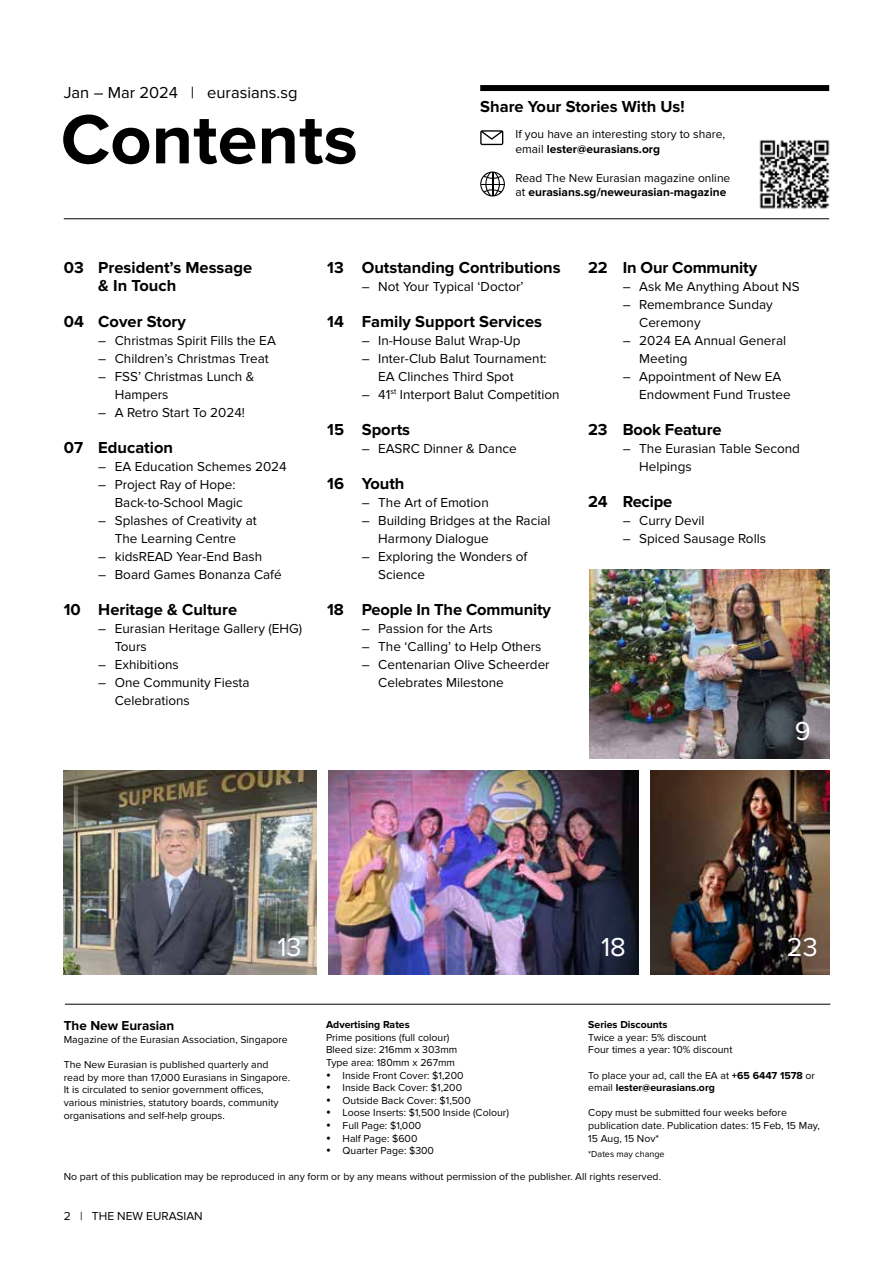
<style>
.page{position:relative;width:893px;height:1263px;background:#fff}
.page>*{position:absolute;margin:0;border:0;box-sizing:border-box;transform-origin:0 0}
.t1{font:700 72px "Proxima Nova";color:#000}
.t2{font:27px "Proxima Nova";color:#fff}
.t3{font:700 16.5px/18px "Proxima Nova";color:#000}
.t4{font:16.5px "Proxima Nova";color:#000}
.t5{font:13.5px/18px "Proxima Nova";color:#000}
.t6{font:700 13.5px "Proxima Nova";color:#000}
.t7{font:12px/14.4px "Proxima Nova";color:#000}
.t8{font:10.5px/12.6px "Proxima Nova";color:#000}
.t9{font:700 10.5px "Proxima Nova";color:#000}
.t10{font:9px "Proxima Nova";color:#000}
.s1{font-weight:700}
</style>
<div class="page">
<img style="left:328px;top:770px;width:310px;height:204px">
<img style="left:63px;top:770px;width:253px;height:204px">
<img style="left:651px;top:770px;width:179px;height:204px">
<img style="left:589px;top:569px;width:240px;height:189px">
<hr style="left:65px;top:1004px;width:765px;height:1px;background:#000">
<div style="left:480px;top:85px;width:349px;height:6px;background:#000"></div>
<svg style="left:480px;top:130px;width:23px;height:15px"></svg>
<svg style="left:480px;top:172px;width:25px;height:24px"></svg>
<hr style="left:64px;top:218px;width:765px;height:1px;background:#000">
<img style="left:759px;top:140px;width:71px;height:69px">
<p class="t4" style="left:64px;top:83px;width:235px">Jan – Mar 2024 | eurasians.sg</p>
<h1 class="t1" style="left:61px;top:98px;width:299px">Contents</h1>
<p class="t3" style="left:480px;top:97px;width:206px">Share Your Stories With Us!</p>
<p class="t7" style="left:515px;top:127px;width:211px">If you have an interesting story to share, email <span class="s1">lester@eurasians.org</span></p>
<p class="t7" style="left:515px;top:171px;width:216px">Read The New Eurasian magazine online at <span class="s1">eurasians.sg/neweurasian-magazine</span></p>
<p class="t3" style="left:98px;top:258px;width:155px;text-indent:-35px">03 President’s Message &amp; In Touch</p>
<p class="t3" style="left:64px;top:312px;width:124px">04 Cover Story</p>
<p class="t5" style="left:98px;top:331px;width:179px">– Christmas Spirit Fills the EA</p>
<p class="t5" style="left:98px;top:349px;width:172px">– Children’s Christmas Treat</p>
<p class="t5" style="left:115px;top:367px;width:141px;text-indent:-16px">– FSS’ Christmas Lunch &amp;<br>Hampers</p>
<p class="t5" style="left:98px;top:403px;width:148px">– A Retro Start To 2024!</p>
<p class="t3" style="left:64px;top:438px;width:111px">07 Education</p>
<p class="t5" style="left:98px;top:457px;width:190px">– EA Education Schemes 2024</p>
<p class="t5" style="left:115px;top:475px;width:130px;text-indent:-16px">– Project Ray of Hope:<br>Back-to-School Magic</p>
<p class="t5" style="left:98px;top:511px;width:160px;text-align:center">– Splashes of Creativity at<br>The Learning Centre</p>
<p class="t5" style="left:98px;top:547px;width:165px">– kidsREAD Year-End Bash</p>
<p class="t5" style="left:98px;top:565px;width:185px">– Board Games Bonanza Café</p>
<p class="t3" style="left:64px;top:600px;width:175px">10 Heritage &amp; Culture</p>
<p class="t5" style="left:115px;top:619px;width:189px;text-indent:-16px">– Eurasian Heritage Gallery (EHG)<br>Tours</p>
<p class="t5" style="left:98px;top:655px;width:82px">– Exhibitions</p>
<p class="t5" style="left:115px;top:673px;width:136px;text-indent:-16px">– One Community Fiesta<br>Celebrations</p>
<p class="t3" style="left:327px;top:258px;width:235px">13 Outstanding Contributions</p>
<p class="t5" style="left:362px;top:277px;width:163px">– Not Your Typical ‘Doctor’</p>
<p class="t3" style="left:327px;top:312px;width:216px">14 Family Support Services</p>
<p class="t5" style="left:362px;top:331px;width:160px">– In-House Balut Wrap-Up</p>
<p class="t5" style="left:378px;top:349px;width:170px;text-indent:-16px">– Inter-Club Balut Tournament:<br>EA Clinches Third Spot</p>
<p class="t5" style="left:362px;top:385px;width:199px">– 41<sup>st</sup> Interport Balut Competition</p>
<p class="t3" style="left:327px;top:420px;width:84px">15 Sports</p>
<p class="t5" style="left:362px;top:439px;width:156px">– EASRC Dinner &amp; Dance</p>
<p class="t3" style="left:327px;top:474px;width:79px">16 Youth</p>
<p class="t5" style="left:362px;top:493px;width:129px">– The Art of Emotion</p>
<p class="t5" style="left:378px;top:511px;width:174px;text-indent:-16px">– Building Bridges at the Racial<br>Harmony Dialogue</p>
<p class="t5" style="left:378px;top:547px;width:151px;text-indent:-16px">– Exploring the Wonders of<br>Science</p>
<p class="t3" style="left:327px;top:600px;width:225px">18 People In The Community</p>
<p class="t5" style="left:362px;top:619px;width:133px">– Passion for the Arts</p>
<p class="t5" style="left:362px;top:637px;width:181px">– The ‘Calling’ to Help Others</p>
<p class="t5" style="left:378px;top:655px;width:173px;text-indent:-16px">– Centenarian Olive Scheerder<br>Celebrates Milestone</p>
<p class="t3" style="left:588px;top:258px;width:170px">22 In Our Community</p>
<p class="t5" style="left:623px;top:277px;width:178px">– Ask Me Anything About NS</p>
<p class="t5" style="left:639px;top:295px;width:135px;text-indent:-16px">– Remembrance Sunday<br>Ceremony</p>
<p class="t5" style="left:639px;top:331px;width:148px;text-indent:-16px">– 2024 EA Annual General<br>Meeting</p>
<p class="t5" style="left:639px;top:367px;width:153px;text-indent:-16px">– Appointment of New EA<br>Endowment Fund Trustee</p>
<p class="t3" style="left:588px;top:420px;width:135px">23 Book Feature</p>
<p class="t5" style="left:639px;top:439px;width:162px;text-indent:-16px">– The Eurasian Table Second<br>Helpings</p>
<p class="t3" style="left:588px;top:492px;width:86px">24 Recipe</p>
<p class="t5" style="left:623px;top:511px;width:83px">– Curry Devil</p>
<p class="t5" style="left:623px;top:529px;width:145px">– Spiced Sausage Rolls</p>
<h2 class="t2" style="left:795px;top:716px;width:17px">9</h2>
<h2 class="t2" style="left:277px;top:932px;width:26px">13</h2>
<h2 class="t2" style="left:787px;top:932px;width:32px">23</h2>
<h2 class="t2" style="left:601px;top:932px;width:26px">18</h2>
<p class="t9" style="left:588px;top:1018px;width:81px">Series Discounts</p>
<p class="t8" style="left:588px;top:1031px;width:146px">Twice a year: 5% discount<br>Four times a year: 10% discount</p>
<p class="t8" style="left:588px;top:1069px;width:228px">To place your ad, call the EA at <span class="s1">+65 6447 1578</span> or email <span class="s1">lester@eurasians.org</span></p>
<p class="t8" style="left:588px;top:1107px;width:233px">Copy must be submitted four weeks before publication date. Publication dates: 15 Feb, 15 May,<br>15 Aug, 15 Nov*</p>
<p class="t10" style="left:588px;top:1148px;width:78px">*Dates may change</p>
<p class="t8" style="left:64px;top:1170px;width:599px">No part of this publication may be reproduced in any form or by any means without permission of the publisher. All rights reserved.</p>
<p class="t9" style="left:326px;top:1018px;width:85px">Advertising Rates</p>
<p class="t8" style="left:326px;top:1031px;width:133px">Prime positions (full colour)<br>Bleed size: 216mm x 303mm<br>Type area: 180mm x 267mm</p>
<p class="t8" style="left:326px;top:1069px;width:139px">• Inside Front Cover: $1,200</p>
<p class="t8" style="left:326px;top:1081px;width:138px">• Inside Back Cover: $1,200</p>
<p class="t8" style="left:326px;top:1094px;width:146px">• Outside Back Cover: $1,500</p>
<p class="t8" style="left:326px;top:1107px;width:184px">• Loose Inserts: $1,500 Inside (Colour)</p>
<p class="t8" style="left:326px;top:1119px;width:97px">• Full Page: $1,000</p>
<p class="t8" style="left:326px;top:1132px;width:93px">• Half Page: $600</p>
<p class="t8" style="left:326px;top:1144px;width:109px">• Quarter Page: $300</p>
<p class="t6" style="left:64px;top:1018px;width:112px">The New Eurasian</p>
<p class="t8" style="left:64px;top:1033px;width:225px">Magazine of the Eurasian Association, Singapore</p>
<p class="t8" style="left:64px;top:1059px;width:228px">The New Eurasian is published quarterly and read by more than 17,000 Eurasians in Singapore.<br>It is circulated to senior government offices, various ministries, statutory boards, community organisations and self-help groups.</p>
<p class="t7" style="left:64px;top:1209px;width:141px">2 | THE NEW EURASIAN</p>
</div>
